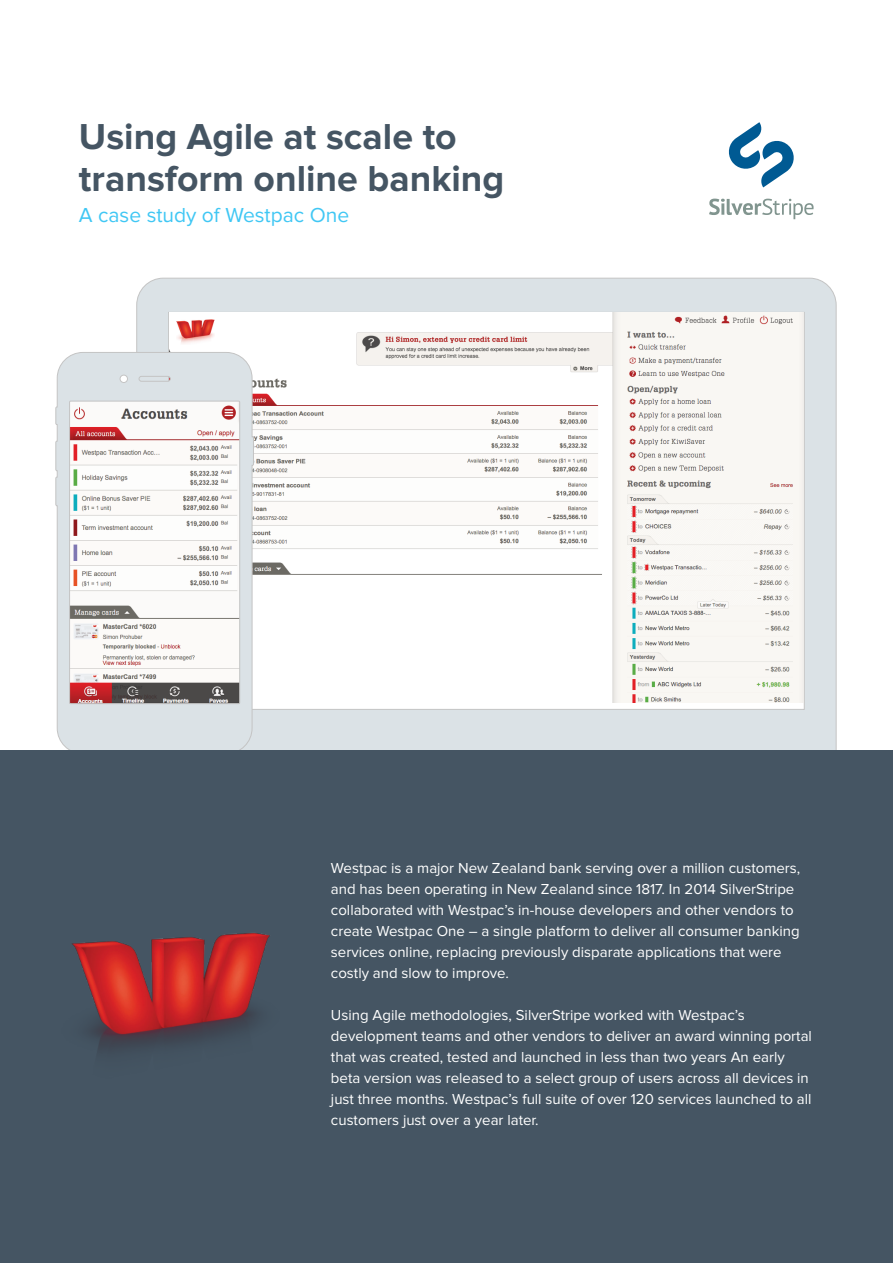
<style>
.page{position:relative;width:893px;height:1263px;background:#fff}
.page>*{position:absolute;margin:0;border:0;box-sizing:border-box;transform-origin:0 0}
.t1{font:700 37.35px/42px "Proxima Nova";color:#455563}
.t2{font:21px "Proxima Nova";color:#40c7f4}
.Paragraph_Style_alt{font:15px/21px "Proxima Nova";color:#fff}
</style>
<div class="page">
<svg style="left:136px;top:278px;width:700px;height:472px;background:#dbe1e4"></svg>
<img style="left:169px;top:312px;width:635px;height:391px">
<svg style="left:55px;top:352px;width:199px;height:398px"></svg>
<div style="left:0;top:750px;width:893px;height:513px;background:#455563"></div>
<img style="left:72px;top:932px;width:198px;height:120px">
<svg style="left:709px;top:199px;width:105px;height:20px"></svg>
<svg style="left:728px;top:122px;width:66px;height:65px"></svg>
<p class="t1" style="left:79px;top:116px;width:427px">Using Agile at scale to transform online banking</p>
<p class="t2" style="left:79px;top:203px;width:272px">A case study of Westpac One</p>
<p class="Paragraph_Style_alt" style="left:331px;top:858px;width:471px">Westpac is a major New Zealand bank serving over a million customers, and has been operating in New Zealand since 1817. In 2014 SilverStripe collaborated with Westpac’s in-house developers and other vendors to create Westpac One – a single platform to deliver all consumer banking services online, replacing previously disparate applications that were costly and slow to improve.</p>
<p class="Paragraph_Style_alt" style="left:331px;top:1005px;width:482px">Using Agile methodologies, SilverStripe worked with Westpac’s development teams and other vendors to deliver an award winning portal that was created, tested and launched in less than two years An early beta version was released to a select group of users across all devices in just three months. Westpac’s full suite of over 120 services launched to all customers just over a year later.</p>
</div>
